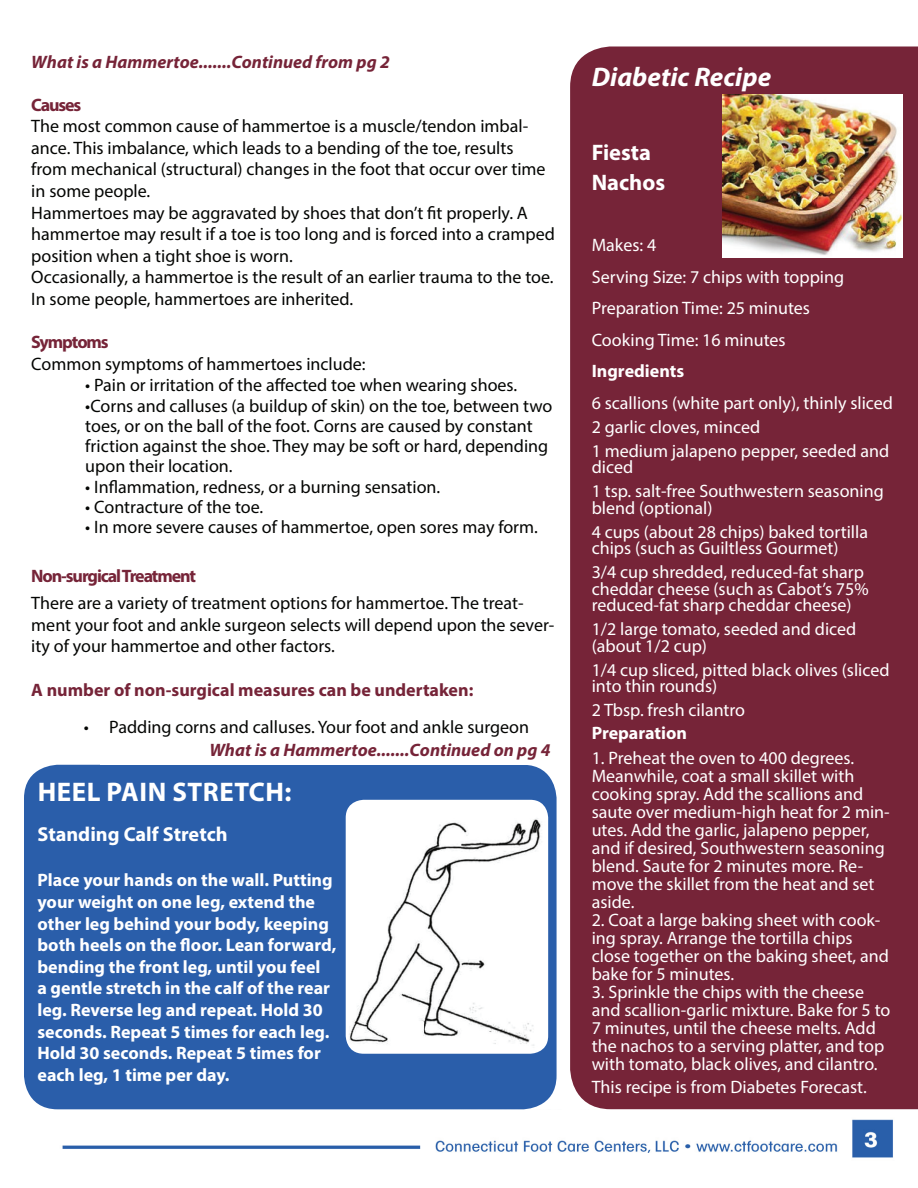
<style>
.page{position:relative;width:918px;height:1188px;background:#fff}
.page>*{position:absolute;margin:0;border:0;box-sizing:border-box;transform-origin:0 0}
.t1{font:700 27px "Myriad Pro";letter-spacing:.02em;color:#fff}
.t2{font:italic 700 27px "Myriad Pro";color:#fff}
.t3{font:700 22.5px/30px "Myriad Pro";color:#fff}
.t4{font:700 20.25px "Myriad Pro";color:#fff}
.t5{font:18px/18px "Myriad Pro";color:#fff}
.t6{font:18px/21.6px "Myriad Pro";color:#040503}
.t7{font:700 18px/21.6px "Myriad Pro";color:#fff}
.t8{font:italic 700 18px "Myriad Pro";color:#762438}
.t9{font:700 18px "Myriad Pro";letter-spacing:-.01em;color:#762438}
.t10{font:700 18px "Myriad Pro";letter-spacing:-.06em;color:#762438}
</style>
<div class="page">
<img style="left:53px;top:1109px;width:865px;height:49px">
<div style="left:570px;top:46px;width:348px;height:1063px;background:#762438"></div>
<div style="left:24px;top:765px;width:533px;height:344px;background:#2a5eaa;border-radius:34px"></div>
<img style="left:723px;top:95px;width:180px;height:162px">
<img style="left:346px;top:800px;width:202px;height:254px">
<p class="t8" style="left:31px;top:50px;width:360px">What is a Hammertoe.......Continued from pg 2</p>
<p class="t9" style="left:31px;top:93px;width:52px">Causes</p>
<p class="t6" style="left:31px;top:115px;width:525px">The most common cause of hammertoe is a muscle/tendon imbal&shy;ance. This imbalance, which leads to a bending of the toe, results<br>from mechanical (structural) changes in the foot that occur over time in some people.<br>Hammertoes may be aggravated by shoes that don’t fit properly. A hammertoe may result if a toe is too long and is forced into a cramped position when a tight shoe is worn.<br>Occasionally, a hammertoe is the result of an earlier trauma to the toe.<br>In some people, hammertoes are inherited.</p>
<p class="t10" style="left:31px;top:330px;width:79px">Symptoms</p>
<p class="t6" style="left:31px;top:353px;width:336px">Common symptoms of hammertoes include:</p>
<p class="t6" style="left:85px;top:374px;width:433px">• Pain or irritation of the affected toe when wearing shoes.</p>
<p class="t6" style="left:85px;top:395px;width:469px;line-height:20.2px">•Corns and calluses (a buildup of skin) on the toe, between two toes, or on the ball of the foot. Corns are caused by constant friction against the shoe. They may be soft or hard, depending upon their location.</p>
<p class="t6" style="left:85px;top:475px;width:357px">• Inflammation, redness, or a burning sensation.</p>
<p class="t6" style="left:85px;top:496px;width:180px">• Contracture of the toe.</p>
<p class="t6" style="left:85px;top:516px;width:454px">• In more severe causes of hammertoe, open sores may form.</p>
<p class="t10" style="left:31px;top:564px;width:166px">Non-surgical Treatment</p>
<p class="t6" style="left:31px;top:592px;width:525px">There are a variety of treatment options for hammertoe. The treat&shy;ment your foot and ankle surgeon selects will depend upon the sever&shy;ity of your hammertoe and other factors.</p>
<p class="t9" style="left:31px;top:679px;width:444px">A number of non-surgical measures can be undertaken:</p>
<p class="t6" style="left:84px;top:716px;width:447px">• Padding corns and calluses. Your foot and ankle surgeon</p>
<p class="t8" style="left:209px;top:738px;width:343px">What is a Hammertoe.......Continued on pg 4</p>
<h1 class="t1" style="left:38px;top:775px;width:255px">HEEL PAIN STRETCH:</h1>
<p class="t4" style="left:38px;top:821px;width:192px">Standing Calf Stretch</p>
<p class="t7" style="left:38px;top:869px;width:300px">Place your hands on the wall. Putting your weight on one leg, extend the other leg behind your body, keeping both heels on the floor. Lean forward, bending the front leg, until you feel<br>a gentle stretch in the calf of the rear leg. Reverse leg and repeat. Hold 30 seconds. Repeat 5 times for each leg.<br>Hold 30 seconds. Repeat 5 times for each leg, 1 time per day.</p>
<h1 class="t2" style="left:592px;top:59px;width:181px">Diabetic Recipe</h1>
<p class="t3" style="left:592px;top:136px;width:75px">Fiesta<br>Nachos</p>
<p class="t5" style="left:592px;top:229px;width:254px;line-height:31.5px">Makes: 4<br>Serving Size: 7 chips with topping<br>Preparation Time: 25 minutes<br>Cooking Time: 16 minutes</p>
<p class="t7" style="left:592px;top:360px;width:94px">Ingredients</p>
<p class="t5" style="left:592px;top:390px;width:303px;line-height:24px">6 scallions (white part only), thinly sliced<br>2 garlic cloves, minced<br>1 medium jalapeno pepper, seeded and</p>
<p class="t5" style="left:592px;top:455px;width:294px;line-height:24px">diced<br>1 tsp. salt-free Southwestern seasoning</p>
<p class="t5" style="left:592px;top:495px;width:278px;line-height:24px">blend (optional)<br>4 cups (about 28 chips) baked tortilla</p>
<p class="t5" style="left:592px;top:536px;width:274px;line-height:24px">chips (such as Guiltless Gourmet)<br>3/4 cup shredded, reduced-fat sharp</p>
<p class="t5" style="left:592px;top:580px;width:278px;line-height:16.5px">cheddar cheese (such as Cabot’s 75% reduced-fat sharp cheddar cheese)</p>
<p class="t5" style="left:592px;top:621px;width:266px;line-height:16.5px">1/2 large tomato, seeded and diced (about 1/2 cup)</p>
<p class="t5" style="left:592px;top:661px;width:299px;line-height:16.5px">1/4 cup sliced, pitted black olives (sliced into thin rounds)</p>
<p class="t5" style="left:592px;top:701px;width:155px">2 Tbsp. fresh cilantro</p>
<p class="t7" style="left:592px;top:721px;width:97px">Preparation</p>
<p class="t5" style="left:592px;top:749px;width:300px">1. Preheat the oven to 400 degrees.<br>Meanwhile, coat a small skillet with cooking spray. Add the scallions and saute over medium-high heat for 2 min&shy;utes. Add the garlic, jalapeno pepper, and if desired, Southwestern seasoning blend. Saute for 2 minutes more. Re&shy;move the skillet from the heat and set aside.</p>
<p class="t5" style="left:592px;top:911px;width:299px">2. Coat a large baking sheet with cook&shy;ing spray. Arrange the tortilla chips close together on the baking sheet, and bake for 5 minutes.</p>
<p class="t5" style="left:592px;top:983px;width:300px">3. Sprinkle the chips with the cheese and scallion-garlic mixture. Bake for 5 to 7 minutes, until the cheese melts. Add the nachos to a serving platter, and top with tomato, black olives, and cilantro.</p>
<p class="t5" style="left:592px;top:1077px;width:277px">This recipe is from Diabetes Forecast.</p>
</div>
